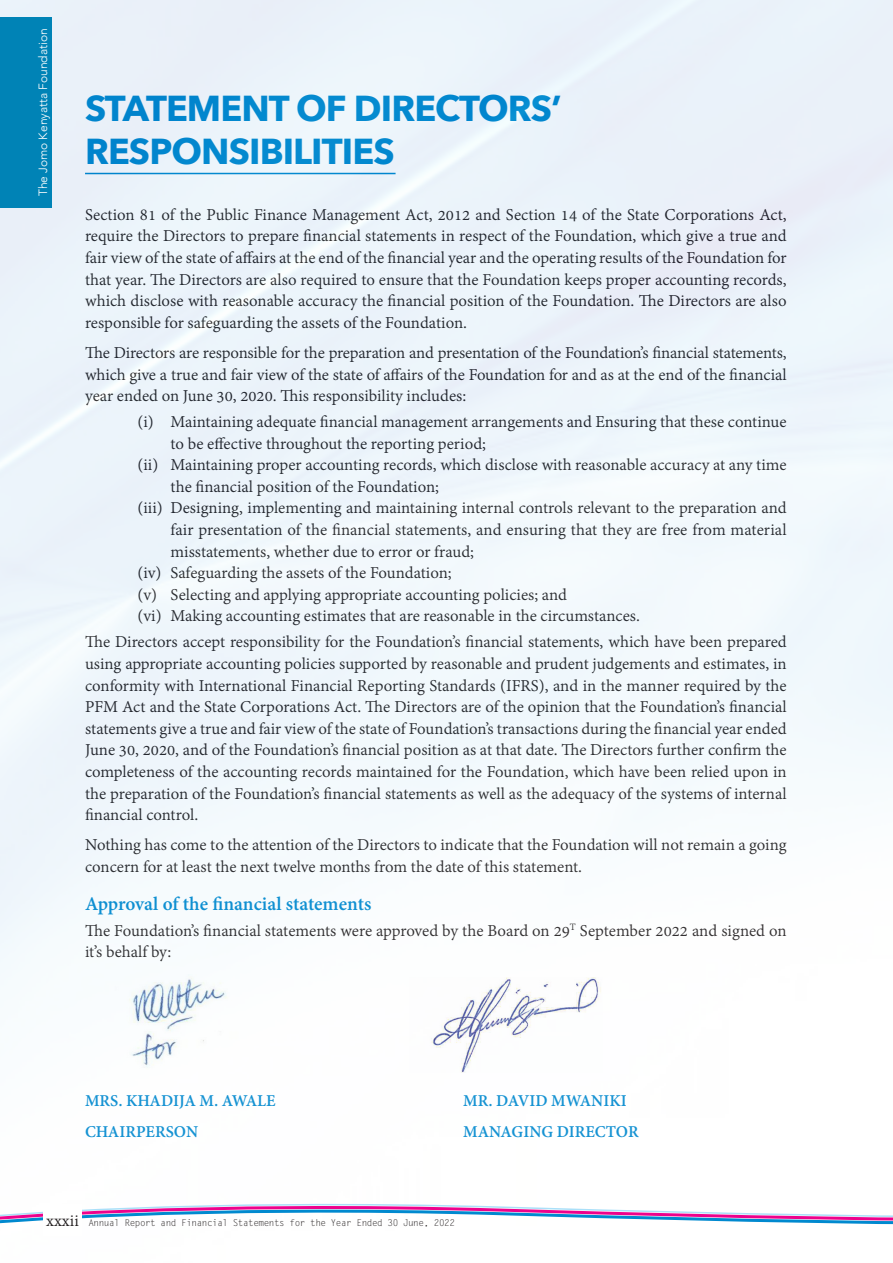
<style>
.page{position:relative;width:893px;height:1263px;background:#fff}
.page>*{position:absolute;margin:0;border:0;box-sizing:border-box;transform-origin:0 0}
.heading_1{font:700 36px/43.2px "Avenir Next";letter-spacing:-.025em;color:#0089cf}
.text_bold_1{font:700 21px "Adobe Devanagari";color:#0089cf}
.Body_Text{font:18px/21.6px "Adobe Devanagari";color:#231f20;text-align:justify}
.text_list_2{font:18px/21.6px "Adobe Devanagari";color:#231f20}
.text_bold_2{font:700 18px "Adobe Devanagari";color:#0089cf}
.t1{font:300 12px "Avenir";color:#fff}
.t2{font:9.3px "Letter Gothic Std";letter-spacing:-.05em;color:#231f20}
.s1{font-family:"Adobe Devanagari";font-size:18px}
</style>
<div class="page">
<img style="left:0;top:0;width:893px;height:1073px">
<svg style="left:0;top:1203px;width:893px;height:22px"></svg>
<div style="left:0;top:17px;width:51px;height:190px;background:#0083b6"></div>
<div style="left:43px;top:1204px;width:39px;height:32px;background:#fff"></div>
<p class="t1" style="left:36px;top:196px;width:169px;rotate:-90deg">The Jomo Kenyatta Foundation</p>
<p class="heading_1" style="left:85px;top:86px;width:479px">STATEMENT OF DIRECTORS’<br>RESPONSIBILITIES</p>
<p class="Body_Text" style="left:85px;top:205px;width:703px">Section 81 of the Public Finance Management Act, 2012 and Section 14 of the State Corporations Act, require the Directors to prepare financial statements in respect of the Foundation, which give a true and fair view of the state of affairs at the end of the financial year and the operating results of the Foundation for that year. The Directors are also required to ensure that the Foundation keeps proper accounting records, which disclose with reasonable accuracy the financial position of the Foundation. The Directors are also responsible for safeguarding the assets of the Foundation.</p>
<p class="Body_Text" style="left:85px;top:343px;width:703px">The Directors are responsible for the preparation and presentation of the Foundation’s financial statements, which give a true and fair view of the state of affairs of the Foundation for and as at the end of the financial year ended on June 30, 2020. This responsibility includes:</p>
<p class="text_list_2" style="left:171px;top:412px;width:618px;text-indent:-33px">(i) Maintaining adequate financial management arrangements and Ensuring that these continue to be effective throughout the reporting period;</p>
<p class="text_list_2" style="left:171px;top:456px;width:618px;text-indent:-33px">(ii) Maintaining proper accounting records, which disclose with reasonable accuracy at any time the financial position of the Foundation;</p>
<p class="text_list_2" style="left:171px;top:499px;width:618px;text-align:justify;text-indent:-33px">(iii) Designing, implementing and maintaining internal controls relevant to the preparation and fair presentation of the financial statements, and ensuring that they are free from material misstatements, whether due to error or fraud;</p>
<p class="text_list_2" style="left:138px;top:564px;width:316px">(iv) Safeguarding the assets of the Foundation;</p>
<p class="text_list_2" style="left:138px;top:585px;width:431px">(v) Selecting and applying appropriate accounting policies; and</p>
<p class="text_list_2" style="left:138px;top:607px;width:504px">(vi) Making accounting estimates that are reasonable in the circumstances.</p>
<p class="Body_Text" style="left:85px;top:633px;width:703px">The Directors accept responsibility for the Foundation’s financial statements, which have been prepared using appropriate accounting policies supported by reasonable and prudent judgements and estimates, in conformity with International Financial Reporting Standards (IFRS), and in the manner required by the PFM Act and the State Corporations Act. The Directors are of the opinion that the Foundation’s financial statements give a true and fair view of the state of Foundation’s transactions during the financial year ended June 30, 2020, and of the Foundation’s financial position as at that date. The Directors further confirm the completeness of the accounting records maintained for the Foundation, which have been relied upon in the preparation of the Foundation’s financial statements as well as the adequacy of the systems of internal financial control.</p>
<p class="Body_Text" style="left:85px;top:836px;width:703px">Nothing has come to the attention of the Directors to indicate that the Foundation will not remain a going concern for at least the next twelve months from the date of this statement.</p>
<p class="text_bold_1" style="left:85px;top:891px;width:288px">Approval of the financial statements</p>
<p class="Body_Text" style="left:85px;top:921px;width:703px">The Foundation’s financial statements were approved by the Board on 29<sup>T</sup> September 2022 and signed on it’s behalf by:</p>
<p class="text_bold_2" style="left:85px;top:1091px;width:192px">MRS. KHADIJA M. AWALE</p>
<p class="text_bold_2" style="left:463px;top:1091px;width:165px">MR. DAVID MWANIKI</p>
<p class="text_bold_2" style="left:85px;top:1121px;width:115px">CHAIRPERSON</p>
<p class="text_bold_2" style="left:463px;top:1121px;width:177px">MANAGING DIRECTOR</p>
<p class="t2" style="left:46px;top:1217px;width:410px"><span class="s1">xxxii</span> Annual Report and Financial Statements for the Year Ended 30 June, 2022</p>
</div>
